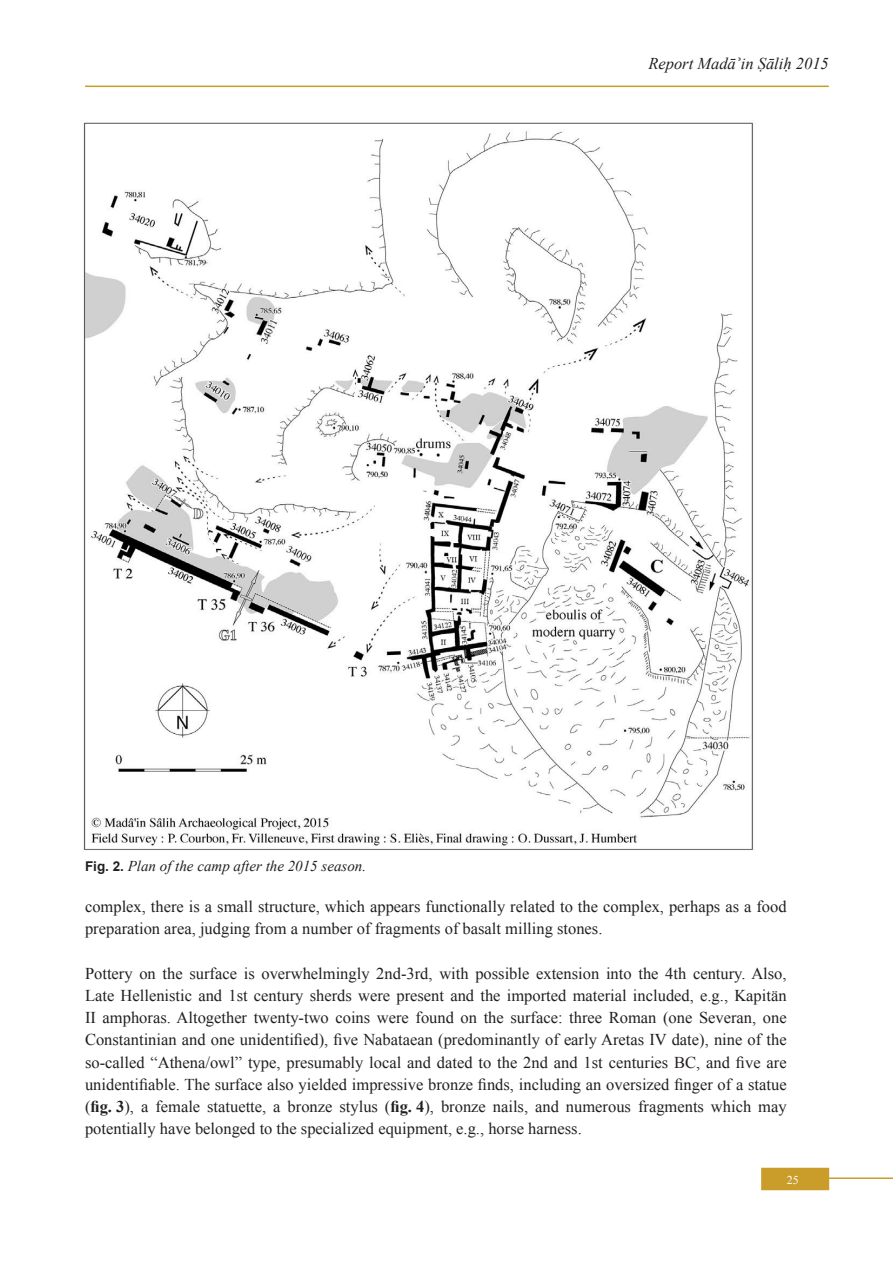
<style>
.page{position:relative;width:893px;height:1263px;background:#fff}
.page>*{position:absolute;margin:0;border:0;box-sizing:border-box;transform-origin:0 0}
.Texte{font:16.5px/22.2px "Mashreq Times";color:#231f20}
.t1{font:italic 16.5px "Mashreq Times";color:#231f20}
.Legende_FIG{font:italic 15px "Mashreq Times";color:#231f20}
.page_impaire{font:12px "Mashreq Times";color:#fff}
.s1{font-family:"Arial";font-weight:700;font-style:normal;font-size:13.5px}
.s2{font-weight:700}
</style>
<div class="page">
<div style="left:761px;top:1168px;width:68px;height:22px;background:#ca9d2b"></div>
<hr style="left:787px;top:1177px;width:106px;height:2px;background:#ca9d2b">
<hr style="left:85px;top:86px;width:744px;height:1px;background:#ca9d2b">
<img style="left:83px;top:122px;width:670px;height:728px">
<p class="t1" style="left:648px;top:52px;width:182px">Report Madāʾin Ṣāliḥ 2015</p>
<p class="Legende_FIG" style="left:85px;top:856px;width:283px"><span class="s1">Fig. 2.</span> Plan of the camp after the 2015 season.</p>
<p class="Texte" style="left:85px;top:895px;width:703px">complex, there is a small structure, which appears functionally related to the complex, perhaps as a food preparation area, judging from a number of fragments of basalt milling stones.</p>
<p class="Texte" style="left:85px;top:962px;width:703px;text-align:justify">Pottery on the surface is overwhelmingly 2nd-3rd, with possible extension into the 4th century. Also, Late Hellenistic and 1st century sherds were present and the imported material included, e.g., Kapitän II amphoras. Altogether twenty-two coins were found on the surface: three Roman (one Severan, one Constantinian and one unidentified), five Nabataean (predominantly of early Aretas IV date), nine of the so-called “Athena/owl” type, presumably local and dated to the 2nd and 1st centuries BC, and five are unidentifiable. The surface also yielded impressive bronze finds, including an oversized finger of a statue (<span class="s2">fig. 3</span>), a female statuette, a bronze stylus (<span class="s2">fig. 4</span>), bronze nails, and numerous fragments which may potentially have belonged to the specialized equipment, e.g., horse harness.</p>
<p class="page_impaire" style="left:787px;top:1172px;width:13px">25</p>
</div>
